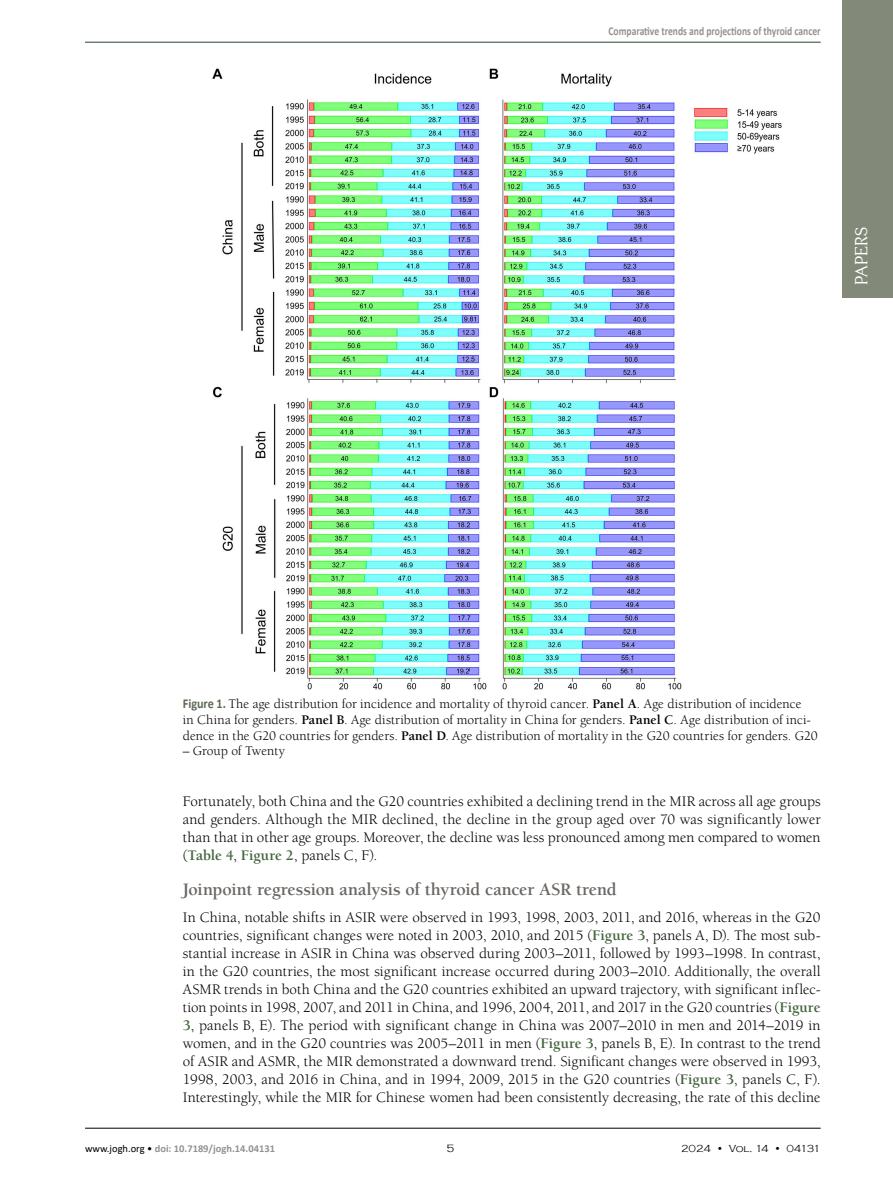
<style>
.page{position:relative;width:893px;height:1191px;background:#fff}
.page>*{position:absolute;margin:0;border:0;box-sizing:border-box;transform-origin:0 0}
.Podnaslovi_PAPERS_2{font:700 18px "Berkeley Std";letter-spacing:-.01em;color:#6b6764}
.t1{font:17.1px "Centabel";letter-spacing:-.005em;color:#fff}
.Tekst_Osnovni{font:15px/18px "Berkeley Std";color:#000;text-align:justify}
.potpisi_Figure_Table{font:13.5px/15.8px "Berkeley Std";color:#000}
.t2{font:700 12px "Calibri";color:#949290;scale:.8 1}
.t3{font:300 10.95px "Copperplate Gothic";color:#000}
.t4{font:700 10.5px "Calibri";color:#949290}
.t5{font:300 10.5px "Copperplate Gothic";letter-spacing:-.03em;color:#000}
.s1{font-family:"Calibri";font-weight:700;color:#5c6954}
.s2{font-weight:700}
.s3{font-weight:700;color:#42653c}
.s4{font-weight:400;color:#000}
</style>
<div class="page">
<hr style="left:85px;top:1128px;width:736px;height:1px;background:#000">
<hr style="left:85px;top:42px;width:736px;height:1px;background:#25452c">
<div style="left:842px;top:0;width:51px;height:298px;background:#838978"></div>
<img style="left:212px;top:68px;width:570px;height:622px">
<p class="t2" style="left:608px;top:22px;width:267px">Comparative trends and projections of thyroid cancer</p>
<p class="t1" style="left:851px;top:285px;width:59px;rotate:-90deg">PAPERS</p>
<p class="potpisi_Figure_Table" style="left:183px;top:696px;width:637px"><span class="s1">Figure 1.</span> The age distribution for incidence and mortality of thyroid cancer. <span class="s2">Panel A</span>. Age distribution of incidence<br>in China for genders. <span class="s2">Panel B</span>. Age distribution of mortality in China for genders. <span class="s2">Panel C</span>. Age distribution of inci&shy;dence in the G20 countries for genders. <span class="s2">Panel D</span>. Age distribution of mortality in the G20 countries for genders. G20</p>
<p class="potpisi_Figure_Table" style="left:183px;top:743px;width:104px">– Group of Twenty</p>
<p class="Tekst_Osnovni" style="left:183px;top:792px;width:639px">Fortunately, both China and the G20 countries exhibited a declining trend in the MIR across all age groups and genders. Although the MIR declined, the decline in the group aged over 70 was significantly lower than that in other age groups. Moreover, the decline was less pronounced among men compared to women (<span class="s3">Table 4</span>, <span class="s3">Figure 2</span>, panels C, F).</p>
<p class="Podnaslovi_PAPERS_2" style="left:183px;top:880px;width:435px">Joinpoint regression analysis of thyroid cancer ASR trend</p>
<p class="Tekst_Osnovni" style="left:183px;top:908px;width:639px">In China, notable shifts in ASIR were observed in 1993, 1998, 2003, 2011, and 2016, whereas in the G20 countries, significant changes were noted in 2003, 2010, and 2015 (<span class="s3">Figure 3</span>, panels A, D). The most sub&shy;stantial increase in ASIR in China was observed during 2003–2011, followed by 1993–1998. In contrast, in the G20 countries, the most significant increase occurred during 2003–2010. Additionally, the overall ASMR trends in both China and the G20 countries exhibited an upward trajectory, with significant inflec&shy;tion points in 1998, 2007, and 2011 in China, and 1996, 2004, 2011, and 2017 in the G20 countries (<span class="s3">Figure 3</span>, panels B, E). The period with significant change in China was 2007–2010 in men and 2014–2019 in women, and in the G20 countries was 2005–2011 in men (<span class="s3">Figure 3</span>, panels B, E). In contrast to the trend of ASIR and ASMR, the MIR demonstrated a downward trend. Significant changes were observed in 1993, 1998, 2003, and 2016 in China, and in 1994, 2009, 2015 in the G20 countries (<span class="s3">Figure 3</span>, panels C, F).<br>Interestingly, while the MIR for Chinese women had been consistently decreasing, the rate of this decline</p>
<p class="t4" style="left:85px;top:1141px;width:191px"><span class="s4">www.jogh.org •</span> doi: 10.7189/jogh.14.04131</p>
<p class="t3" style="left:447px;top:1142px;width:9px">5</p>
<p class="t5" style="left:681px;top:1142px;width:141px">2024 • Vol. 14 • 04131</p>
</div>
